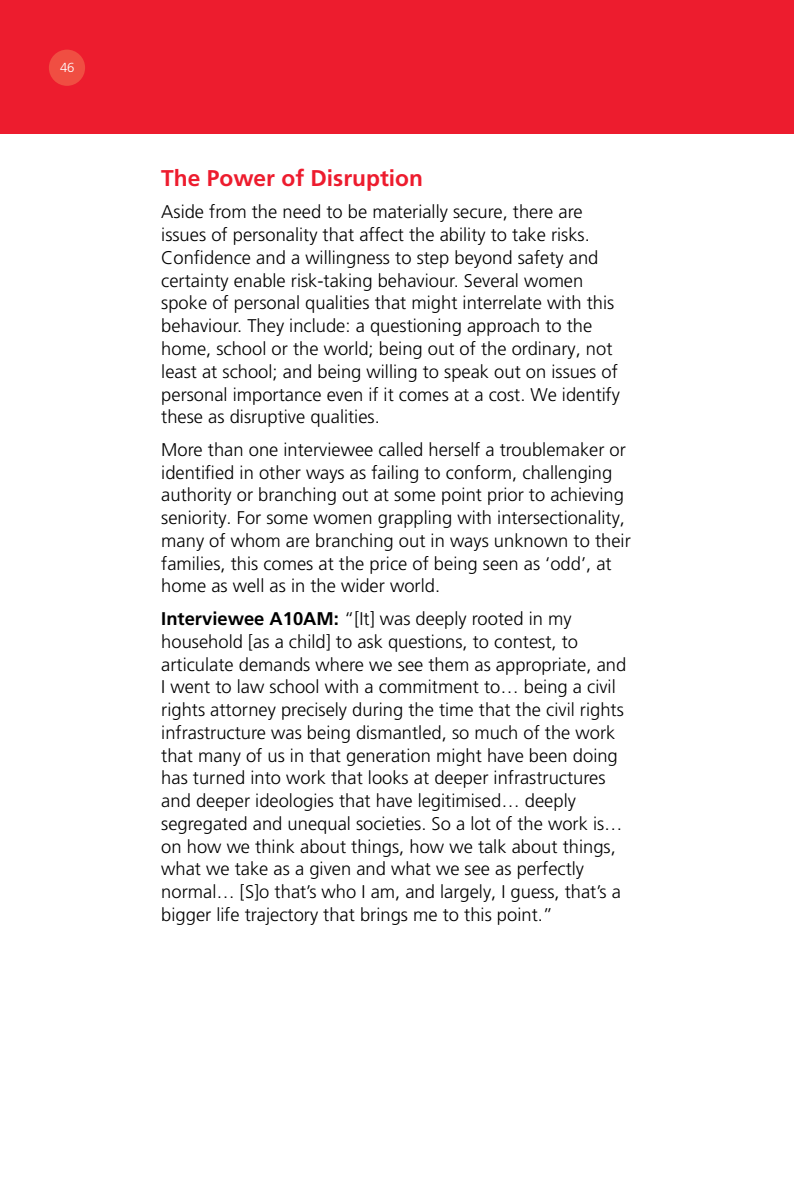
<style>
.page{position:relative;width:794px;height:1181px;background:#fff}
.page>*{position:absolute;margin:0;border:0;box-sizing:border-box;transform-origin:0 0}
.t1{font:700 22.75px "Frutiger LT Pro";color:#ed1c2e}
.t2{font:300 18.38px/22.8px "Frutiger LT Pro";color:#000}
.t3{font:300 13.12px "Frutiger LT Pro";color:#fff}
.s1{font-weight:700}
</style>
<div class="page">
<div style="left:0;top:0;width:794px;height:134px;background:#ed1c2e"></div>
<div style="left:49px;top:50px;width:36px;height:36px;background:#f04e42;border-radius:50%"></div>
<p class="t3" style="left:60px;top:60px;width:16px">46</p>
<p class="t1" style="left:161px;top:164px;width:263px">The Power of Disruption</p>
<p class="t2" style="left:161px;top:201px;width:460px">Aside from the need to be materially secure, there are issues of personality that affect the ability to take risks.<br>Confidence and a willingness to step beyond safety and certainty enable risk-taking behaviour. Several women spoke of personal qualities that might interrelate with this behaviour. They include: a questioning approach to the home, school or the world; being out of the ordinary, not least at school; and being willing to speak out on issues of personal importance even if it comes at a cost. We identify these as disruptive qualities.</p>
<p class="t2" style="left:161px;top:438px;width:471px">More than one interviewee called herself a troublemaker or identified in other ways as failing to conform, challenging authority or branching out at some point prior to achieving seniority. For some women grappling with intersectionality, many of whom are branching out in ways unknown to their families, this comes at the price of being seen as ‘odd’, at home as well as in the wider world.</p>
<p class="t2" style="left:161px;top:607px;width:466px"><span class="s1">Interviewee A10AM:</span> “[It] was deeply rooted in my household [as a child] to ask questions, to contest, to articulate demands where we see them as appropriate, and I went to law school with a commitment to… being a civil rights attorney precisely during the time that the civil rights infrastructure was being dismantled, so much of the work that many of us in that generation might have been doing has turned into work that looks at deeper infrastructures and deeper ideologies that have legitimised… deeply segregated and unequal societies. So a lot of the work is… on how we think about things, how we talk about things, what we take as a given and what we see as perfectly normal… [S]o that’s who I am, and largely, I guess, that’s a bigger life trajectory that brings me to this point.”</p>
</div>
